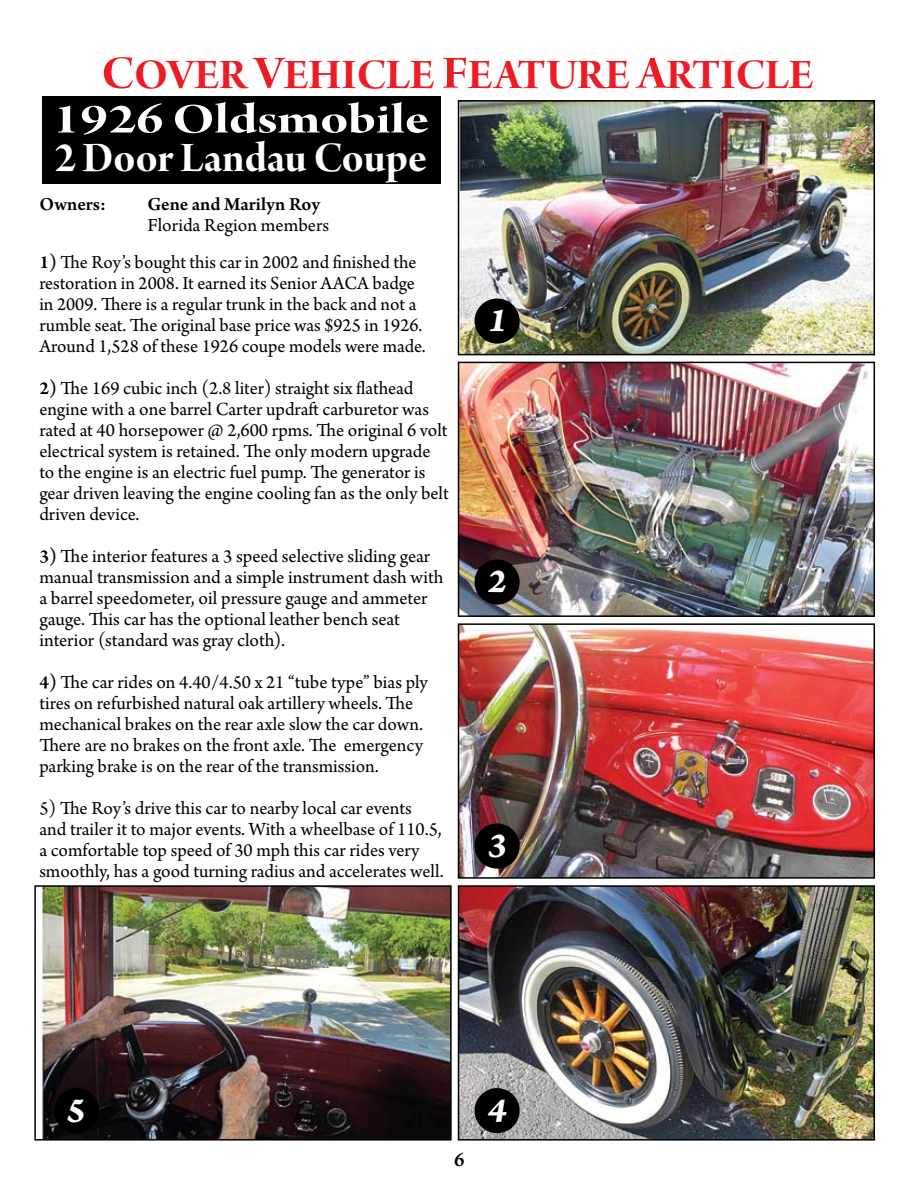
<style>
.page{position:relative;width:918px;height:1188px;background:#fff}
.page>*{position:absolute;margin:0;border:0;box-sizing:border-box;transform-origin:0 0}
.t1{font:45px/39px "Arno Pro Bold Display";color:#fff;scale:1.28 1}
.t2{font:45px "Arno Pro Bold Display";color:#ed1c24}
.t3{font:36px "Arno Pro Bold Italic Caption";color:#fff}
.t4{font:600 21px "Arno Pro";color:#000}
.t5{font:19.5px/21px "Arno Pro";color:#000}
.t6{font:600 19.5px "Arno Pro";color:#000}
.s1{font-size:49.5px}
.s2{font-weight:600}
</style>
<div class="page">
<div style="left:42px;top:96px;width:399px;height:88px;background:#000"></div>
<img style="left:461px;top:103px;width:411px;height:249px">
<div style="left:458px;top:100px;width:417px;height:255px;border:2px solid #000"></div>
<img style="left:461px;top:365px;width:411px;height:249px">
<div style="left:458px;top:362px;width:417px;height:255px;border:2px solid #000"></div>
<img style="left:461px;top:626px;width:411px;height:250px">
<div style="left:458px;top:623px;width:417px;height:256px;border:2px solid #000"></div>
<img style="left:461px;top:888px;width:411px;height:250px">
<div style="left:458px;top:885px;width:417px;height:256px;border:2px solid #000"></div>
<img style="left:37px;top:888px;width:412px;height:250px">
<div style="left:34px;top:885px;width:418px;height:256px;border:2px solid #000"></div>
<div style="left:475px;top:559px;width:45px;height:46px;background:#000;border-radius:50%"></div>
<div style="left:475px;top:823px;width:45px;height:46px;background:#000;border-radius:50%"></div>
<div style="left:475px;top:1088px;width:45px;height:45px;background:#000;border-radius:50%"></div>
<div style="left:54px;top:1088px;width:45px;height:45px;background:#000;border-radius:50%"></div>
<div style="left:475px;top:298px;width:45px;height:46px;background:#000;border-radius:50%"></div>
<h1 class="t2" style="left:102px;top:49px;width:713px"><span class="s1">C</span>OVER <span class="s1">V</span>EHICLE <span class="s1">F</span>EATURE <span class="s1">A</span>RTICLE</h1>
<h1 class="t1" style="left:52px;top:102px;width:296px">1926 Oldsmobile<br>2 Door Landau Coupe</h1>
<p class="t6" style="left:39px;top:192px;width:68px">Owners:</p>
<p class="t6" style="left:147px;top:192px;width:174px">Gene and Marilyn Roy</p>
<p class="t5" style="left:147px;top:215px;width:183px">Florida Region members</p>
<p class="t5" style="left:39px;top:253px;width:388px"><span class="s2">1)</span> The Roy’s bought this car in 2002 and finished the restoration in 2008. It earned its Senior AACA badge in 2009. There is a regular trunk in the back and not a rumble seat. The original base price was $925 in 1926.<br>Around 1,528 of these 1926 coupe models were made.</p>
<p class="t5" style="left:39px;top:379px;width:411px"><span class="s2">2)</span> The 169 cubic inch (2.8 liter) straight six flathead engine with a one barrel Carter updraft carburetor was rated at 40 horsepower @ 2,600 rpms. The original 6 volt electrical system is retained. The only modern upgrade to the engine is an electric fuel pump. The generator is gear driven leaving the engine cooling fan as the only belt driven device.</p>
<p class="t5" style="left:39px;top:547px;width:406px"><span class="s2">3)</span> The interior features a 3 speed selective sliding gear manual transmission and a simple instrument dash with a barrel speedometer, oil pressure gauge and ammeter gauge. This car has the optional leather bench seat interior (standard was gray cloth).</p>
<p class="t5" style="left:39px;top:673px;width:390px"><span class="s2">4)</span> The car rides on 4.40/4.50 x 21 “tube type” bias ply tires on refurbished natural oak artillery wheels. The mechanical brakes on the rear axle slow the car down.<br>There are no brakes on the front axle. The emergency parking brake is on the rear of the transmission.</p>
<p class="t5" style="left:39px;top:799px;width:406px">5) The Roy’s drive this car to nearby local car events<br>and trailer it to major events. With a wheelbase of 110.5, a comfortable top speed of 30 mph this car rides very smoothly, has a good turning radius and accelerates well.</p>
<h2 class="t3" style="left:488px;top:298px;width:20px">1</h2>
<h2 class="t3" style="left:488px;top:559px;width:20px">2</h2>
<h2 class="t3" style="left:488px;top:823px;width:20px">3</h2>
<h2 class="t3" style="left:66px;top:1087px;width:20px">5</h2>
<h2 class="t3" style="left:488px;top:1087px;width:20px">4</h2>
<p class="t4" style="left:454px;top:1147px;width:12px">6</p>
</div>
